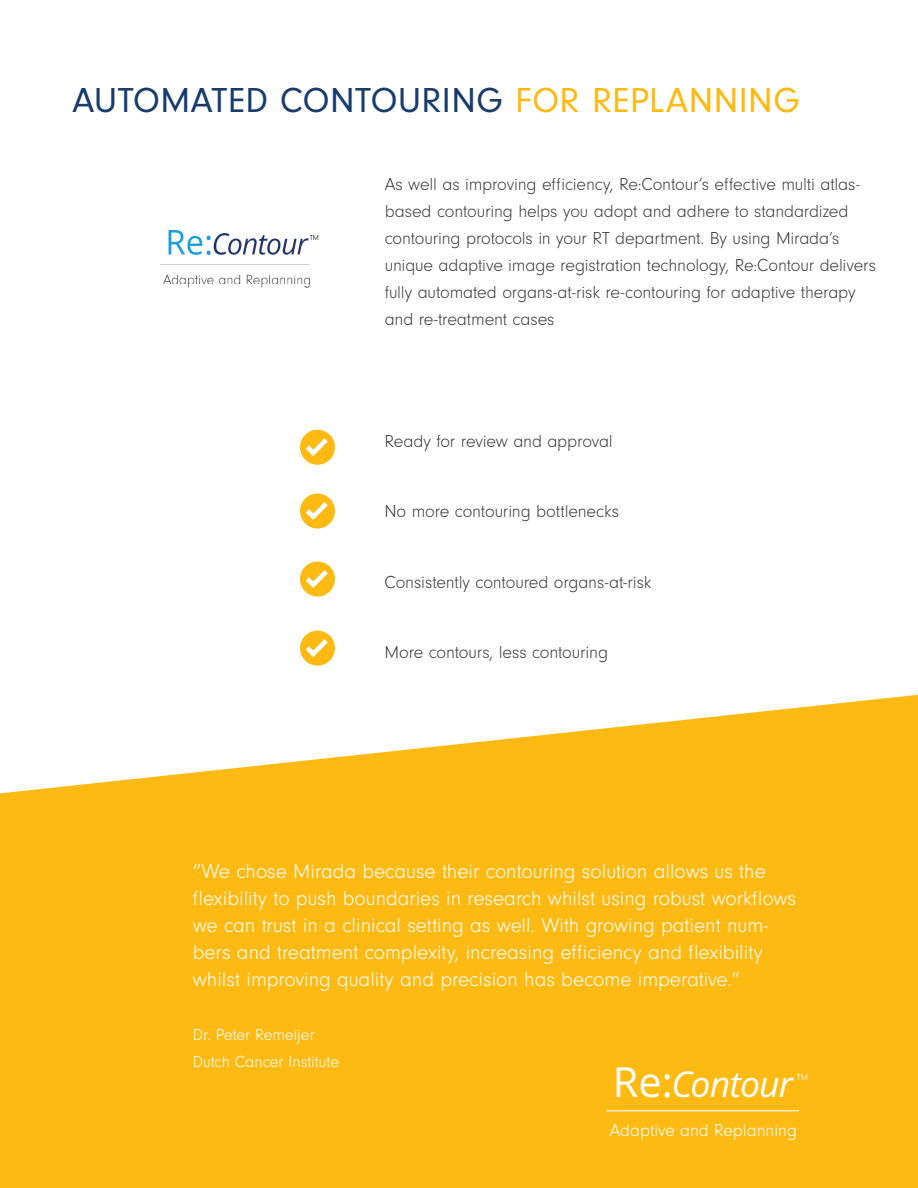
<style>
.page{position:relative;width:918px;height:1188px;background:#fff}
.page>*{position:absolute;margin:0;border:0;box-sizing:border-box;transform-origin:0 0}
.t1{font:36px "Neuzeit Gro";letter-spacing:.015em;color:#183c6b}
.t2{font:italic 35.7px "Open Sans";letter-spacing:-.025em;color:#fff}
.t3{font:300 21px/27px "Neuzeit Gro";color:#fff}
.t4{font:300 18px/27px "Neuzeit Gro";letter-spacing:-.01em;color:#3e3e3f}
.t5{font:300 17.85px "Neuzeit Gro";letter-spacing:-.005em;color:#fff}
.t6{font:300 16.5px "Neuzeit Gro";color:#fff}
.t7{font:300 9px "Neuzeit Gro";color:#fff}
.t8{font:300 7.5px "Neuzeit Gro";color:#040503}
.t9{font:italic 5.85px "Open Sans";color:#fff}
.s1{color:#fcba13}
.s2{font-style:normal;font-size:41.55px}
</style>
<div class="page">
<svg style="left:0;top:695px;width:918px;height:493px;background:#fcc02a"></svg>
<div style="left:300px;top:430px;width:35px;height:35px;background:#fcba13;border-radius:50%"></div>
<svg style="left:306px;top:438px;width:22px;height:18px"></svg>
<div style="left:300px;top:494px;width:35px;height:35px;background:#fcba13;border-radius:50%"></div>
<svg style="left:306px;top:502px;width:22px;height:18px"></svg>
<div style="left:300px;top:562px;width:35px;height:35px;background:#fcba13;border-radius:50%"></div>
<svg style="left:306px;top:570px;width:22px;height:18px"></svg>
<div style="left:300px;top:631px;width:35px;height:35px;background:#fcba13;border-radius:50%"></div>
<svg style="left:306px;top:639px;width:22px;height:18px"></svg>
<hr style="left:606px;top:1111px;width:193px;height:1px;background:#fff">
<img style="left:161px;top:230px;width:149px;height:57px">
<p class="t1" style="left:73px;top:81px;width:729px">AUTOMATED CONTOURING <span class="s1">FOR REPLANNING</span></p>
<p class="t8" style="left:310px;top:233px;width:11px">TM</p>
<p class="t4" style="left:385px;top:171px;width:493px">As well as improving efficiency, Re:Contour’s effective multi atlas&shy;based contouring helps you adopt and adhere to standardized contouring protocols in your RT department. By using Mirada’s unique adaptive image registration technology, Re:Contour delivers fully automated organs-at-risk re-contouring for adaptive therapy and re-treatment cases</p>
<p class="t4" style="left:384px;top:428px;width:230px">Ready for review and approval</p>
<p class="t4" style="left:384px;top:498px;width:236px">No more contouring bottlenecks</p>
<p class="t4" style="left:384px;top:569px;width:269px">Consistently contoured organs-at-risk</p>
<p class="t4" style="left:384px;top:639px;width:225px">More contours, less contouring</p>
<p class="t3" style="left:193px;top:858px;width:605px">“We chose Mirada because their contouring solution allows us the flexibility to push boundaries in research whilst using robust workflows we can trust in a clinical setting as well. With growing patient num&shy;bers and treatment complexity, increasing efficiency and flexibility whilst improving quality and precision has become imperative.”</p>
<p class="t6" style="left:193px;top:1026px;width:123px">Dr. Peter Remeijer</p>
<p class="t6" style="left:193px;top:1053px;width:148px">Dutch Cancer Institute</p>
<p class="t2" style="left:613px;top:1060px;width:181px"><span class="s2">Re:</span>Contour</p>
<p class="t7" style="left:797px;top:1073px;width:13px">TM</p>
<p class="t9" style="left:798px;top:1072px;width:9px">TM</p>
<p class="t5" style="left:610px;top:1121px;width:189px">Adaptive and Replanning</p>
</div>
